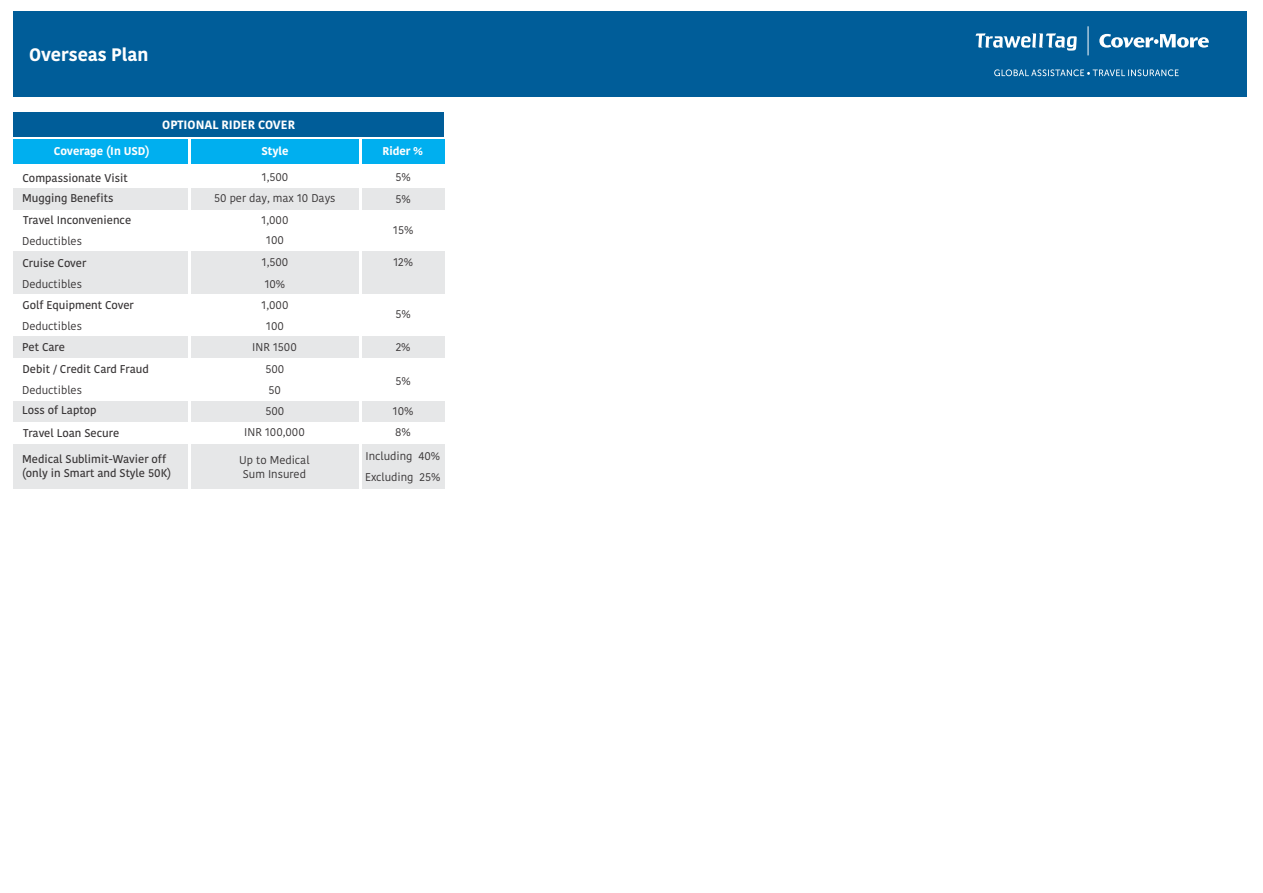
<style>
.page{position:relative;width:1263px;height:893px;background:#fff}
.page>*{position:absolute;margin:0;border:0;box-sizing:border-box;transform-origin:0 0}
.t1{font:700 18px "Kohinoor";color:#fefefe}
.t2{font:700 12px "Kohinoor";color:#fefefe}
.t3{font:600 11.25px/21.6px "Kohinoor";color:#373435}
.t4{font:11.25px/21.3px "Kohinoor";color:#373435;text-align:center}
.t5{font:700 11.25px "Kohinoor";color:#fefefe}
</style>
<div class="page">
<div style="left:13px;top:12px;width:1234px;height:85px;background:#005d99"></div>
<svg style="left:994px;top:69px;width:185px;height:7px"></svg>
<svg style="left:1088px;top:26px;width:1px;height:29px"></svg>
<svg style="left:1099px;top:34px;width:110px;height:14px"></svg>
<svg style="left:976px;top:33px;width:101px;height:18px"></svg>
<div style="left:13px;top:252px;width:175px;height:21px;background:#e6e7e8"></div>
<div style="left:13px;top:273px;width:175px;height:21px;background:#e6e7e8"></div>
<div style="left:13px;top:337px;width:175px;height:21px;background:#e6e7e8"></div>
<div style="left:13px;top:401px;width:175px;height:21px;background:#e6e7e8"></div>
<div style="left:191px;top:252px;width:168px;height:21px;background:#e6e7e8"></div>
<div style="left:191px;top:273px;width:168px;height:21px;background:#e6e7e8"></div>
<div style="left:191px;top:337px;width:168px;height:21px;background:#e6e7e8"></div>
<div style="left:191px;top:401px;width:168px;height:21px;background:#e6e7e8"></div>
<div style="left:13px;top:112px;width:431px;height:25px;background:#005d99"></div>
<div style="left:13px;top:140px;width:175px;height:24px;background:#00afef"></div>
<div style="left:13px;top:188px;width:175px;height:21px;background:#e6e7e8"></div>
<div style="left:191px;top:140px;width:168px;height:24px;background:#00afef"></div>
<div style="left:191px;top:188px;width:168px;height:21px;background:#e6e7e8"></div>
<div style="left:13px;top:444px;width:175px;height:45px;background:#e6e7e8"></div>
<div style="left:191px;top:444px;width:168px;height:45px;background:#e6e7e8"></div>
<div style="left:362px;top:252px;width:82px;height:21px;background:#e6e7e8"></div>
<div style="left:362px;top:273px;width:82px;height:21px;background:#e6e7e8"></div>
<div style="left:362px;top:337px;width:82px;height:21px;background:#e6e7e8"></div>
<div style="left:362px;top:401px;width:82px;height:21px;background:#e6e7e8"></div>
<div style="left:362px;top:140px;width:82px;height:24px;background:#00afef"></div>
<div style="left:362px;top:188px;width:82px;height:21px;background:#e6e7e8"></div>
<div style="left:362px;top:444px;width:82px;height:45px;background:#e6e7e8"></div>
<h1 class="t1" style="left:29px;top:47px;width:121px">Overseas Plan</h1>
<p class="t5" style="left:54px;top:147px;width:97px">Coverage (In USD)</p>
<p class="t3" style="left:22px;top:168px;width:107px">Compassionate Visit</p>
<p class="t3" style="left:22px;top:188px;width:93px">Mugging Benefits</p>
<p class="t3" style="left:23px;top:211px;width:110px">Travel Inconvenience</p>
<p class="t4" style="left:22px;top:232px;width:61px">Deductibles</p>
<p class="t3" style="left:22px;top:253px;width:65px">Cruise Cover</p>
<p class="t4" style="left:22px;top:274px;width:61px">Deductibles</p>
<p class="t3" style="left:22px;top:296px;width:113px">Golf Equipment Cover</p>
<p class="t4" style="left:22px;top:317px;width:61px">Deductibles</p>
<p class="t3" style="left:22px;top:338px;width:128px">Pet Care<br>Debit / Credit Card Fraud</p>
<p class="t4" style="left:22px;top:381px;width:61px">Deductibles</p>
<p class="t3" style="left:22px;top:400px;width:99px;line-height:22.5px">Loss of Laptop<br>Travel Loan Secure</p>
<p class="t2" style="left:162px;top:120px;width:134px">OPTIONAL RIDER COVER</p>
<p class="t5" style="left:261px;top:147px;width:29px">Style</p>
<p class="t4" style="left:214px;top:168px;width:123px;line-height:20.5px">1,500<br>50 per day, max 10 Days</p>
<p class="t4" style="left:262px;top:210px;width:28px">1,000</p>
<p class="t4" style="left:244px;top:253px;width:62px">1,500<br>10%<br>1,000<br>100<br>INR 1500<br>500<br>50<br>500<br>INR 100,000</p>
<p class="t4" style="left:266px;top:231px;width:19px">100</p>
<p class="t3" style="left:22px;top:452px;width:151px;line-height:14.7px">Medical Sublimit-Wavier off (only in Smart and Style 50K)</p>
<p class="t4" style="left:239px;top:454px;width:72px;line-height:14.7px">Up to Medical<br>Sum Insured</p>
<p class="t5" style="left:382px;top:147px;width:42px">Rider %</p>
<p class="t4" style="left:395px;top:168px;width:17px;text-align:left">5%<br>5%</p>
<p class="t4" style="left:393px;top:221px;width:22px">15%</p>
<p class="t4" style="left:393px;top:253px;width:21px">12%</p>
<p class="t4" style="left:395px;top:305px;width:17px">5%</p>
<p class="t4" style="left:396px;top:338px;width:16px">2%</p>
<p class="t4" style="left:395px;top:371px;width:17px">5%</p>
<p class="t4" style="left:393px;top:402px;width:22px;text-align:left">10%<br>8%</p>
<p class="t4" style="left:365px;top:447px;width:77px;line-height:20.5px;text-align:left">Including 40%<br>Excluding 25%</p>
</div>
